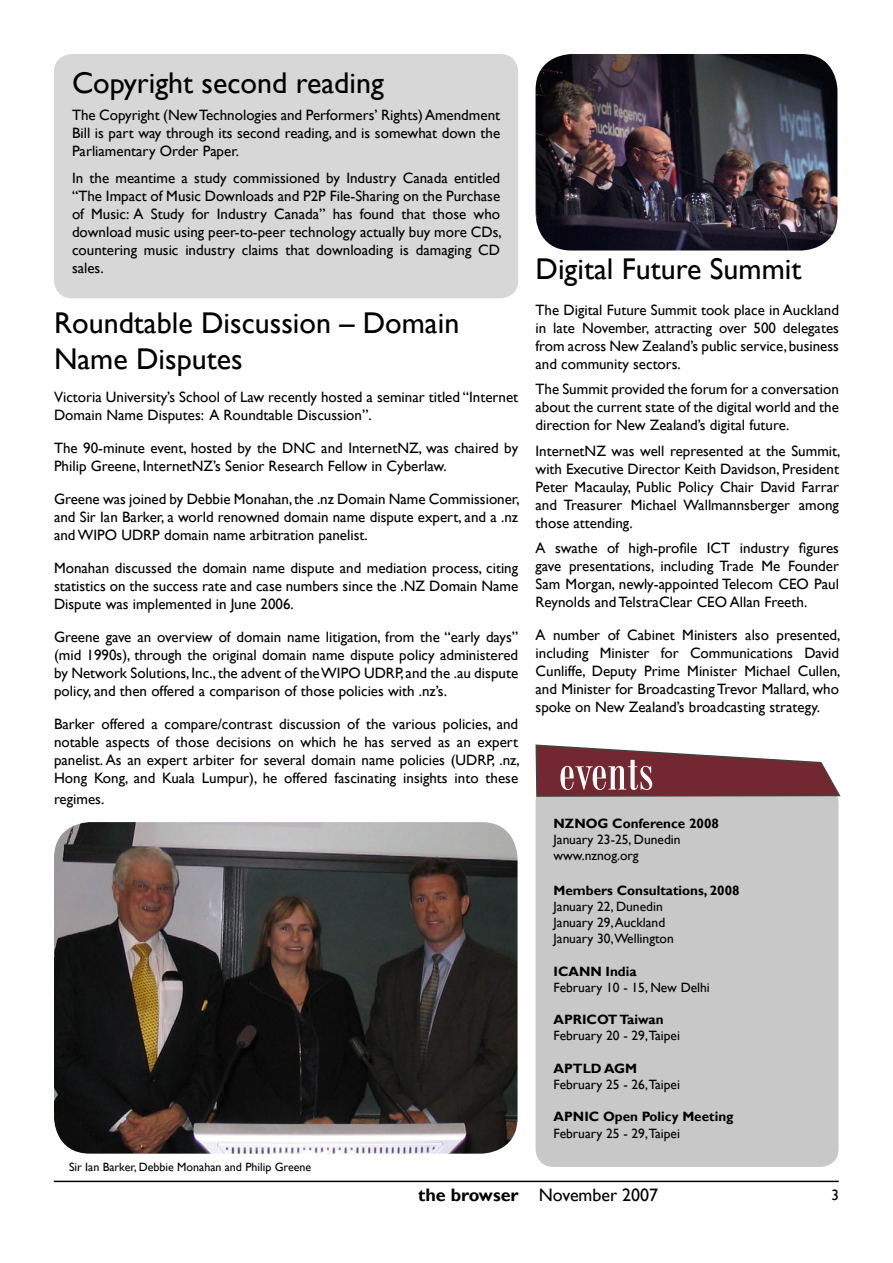
<style>
.page{position:relative;width:893px;height:1263px;background:#fff}
.page>*{position:absolute;margin:0;border:0;box-sizing:border-box;transform-origin:0 0}
.t1{font:54px "Bodoni MT Condensed";color:#fdfdfd}
.t2{font:30px/36px "Gill Sans";color:#000}
.t3{font:18px "Gill Sans";color:#000}
.t4{font:15px/18px "Gill Sans";color:#000;text-align:justify}
.t5{font:13.5px/16.2px "Gill Sans";color:#000}
.t6{font:700 13.5px "Gill Sans";color:#000}
.t7{font:12px "Gill Sans";color:#000}
.s1{font-weight:700}
</style>
<div class="page">
<hr style="left:54px;top:1180px;width:785px;height:2px;background:#000">
<div style="left:536px;top:797px;width:302px;height:370px;background:#c8c8c8"></div>
<svg style="left:535px;top:744px;width:306px;height:53px"></svg>
<div style="left:54px;top:54px;width:464px;height:244px;background:#d7d7d7"></div>
<img style="left:54px;top:822px;width:464px;height:332px">
<img style="left:536px;top:54px;width:301px;height:196px">
<h2 class="t2" style="left:72px;top:65px;width:313px">Copyright second reading</h2>
<p class="t4" style="left:72px;top:106px;width:430px">The Copyright (New Technologies and Performers’ Rights) Amendment Bill is part way through its second reading, and is somewhat down the Parliamentary Order Paper.</p>
<p class="t4" style="left:72px;top:169px;width:431px">In the meantime a study commissioned by Industry Canada entitled “The Impact of Music Downloads and P2P File-Sharing on the Purchase of Music: A Study for Industry Canada” has found that those who download music using peer-to-peer technology actually buy more CDs, countering music industry claims that downloading is damaging CD sales.</p>
<h2 class="t2" style="left:54px;top:305px;width:407px">Roundtable Discussion – Domain<br>Name Disputes</h2>
<p class="t4" style="left:54px;top:388px;width:466px">Victoria University’s School of Law recently hosted a seminar titled “Internet<br>Domain Name Disputes: A Roundtable Discussion”.</p>
<p class="t4" style="left:54px;top:439px;width:466px">The 90-minute event, hosted by the DNC and InternetNZ, was chaired by<br>Philip Greene, InternetNZ’s Senior Research Fellow in Cyberlaw.</p>
<p class="t4" style="left:54px;top:490px;width:467px">Greene was joined by Debbie Monahan, the .nz Domain Name Commissioner, and Sir Ian Barker, a world renowned domain name dispute expert, and a .nz and WIPO UDRP domain name arbitration panelist.</p>
<p class="t4" style="left:54px;top:559px;width:466px">Monahan discussed the domain name dispute and mediation process, citing statistics on the success rate and case numbers since the .NZ Domain Name Dispute was implemented in June 2006.</p>
<p class="t4" style="left:54px;top:628px;width:466px">Greene gave an overview of domain name litigation, from the “early days” (mid 1990s), through the original domain name dispute policy administered by Network Solutions, Inc., the advent of the WIPO UDRP, and the .au dispute policy, and then offered a comparison of those policies with .nz’s.</p>
<p class="t4" style="left:54px;top:715px;width:467px">Barker offered a compare/contrast discussion of the various policies, and notable aspects of those decisions on which he has served as an expert panelist. As an expert arbiter for several domain name policies (UDRP, .nz, Hong Kong, and Kuala Lumpur), he offered fascinating insights into these</p>
<p class="t4" style="left:54px;top:791px;width:52px">regimes.</p>
<p class="t7" style="left:69px;top:1160px;width:244px">Sir Ian Barker, Debbie Monahan and Philip Greene</p>
<h2 class="t2" style="left:536px;top:251px;width:267px">Digital Future Summit</h2>
<p class="t4" style="left:536px;top:301px;width:305px">The Digital Future Summit took place in Auckland in late November, attracting over 500 delegates from across New Zealand’s public service, business and community sectors.</p>
<p class="t4" style="left:536px;top:380px;width:305px">The Summit provided the forum for a conversation about the current state of the digital world and the direction for New Zealand’s digital future.</p>
<p class="t4" style="left:536px;top:442px;width:306px">InternetNZ was well represented at the Summit, with Executive Director Keith Davidson, President Peter Macaulay, Public Policy Chair David Farrar and Treasurer Michael Wallmannsberger among those attending.</p>
<p class="t4" style="left:536px;top:539px;width:305px">A swathe of high-profile ICT industry figures gave presentations, including Trade Me Founder Sam Morgan, newly-appointed Telecom CEO Paul Reynolds and TelstraClear CEO Allan Freeth.</p>
<p class="t4" style="left:536px;top:626px;width:306px">A number of Cabinet Ministers also presented, including Minister for Communications David Cunliffe, Deputy Prime Minister Michael Cullen, and Minister for Broadcasting Trevor Mallard, who spoke on New Zealand’s broadcasting strategy.</p>
<h1 class="t1" style="left:559px;top:740px;width:96px">events</h1>
<p class="t6" style="left:554px;top:815px;width:167px">NZNOG Conference 2008</p>
<p class="t5" style="left:554px;top:832px;width:129px">January 23-25, Dunedin www.nznog.org</p>
<p class="t6" style="left:554px;top:882px;width:188px">Members Consultations, 2008</p>
<p class="t5" style="left:554px;top:898px;width:122px">January 22, Dunedin<br>January 29, Auckland<br>January 30,Wellington</p>
<p class="t6" style="left:554px;top:963px;width:85px">ICANN India</p>
<p class="t5" style="left:554px;top:979px;width:158px">February 10 - 15, New Delhi</p>
<p class="t6" style="left:554px;top:1011px;width:112px">APRICOT Taiwan</p>
<p class="t5" style="left:554px;top:1028px;width:128px">February 20 - 29,Taipei</p>
<p class="t6" style="left:554px;top:1060px;width:85px">APTLD AGM</p>
<p class="t5" style="left:554px;top:1076px;width:128px">February 25 - 26,Taipei</p>
<p class="t6" style="left:554px;top:1109px;width:181px">APNIC Open Policy Meeting</p>
<p class="t5" style="left:554px;top:1125px;width:128px">February 25 - 29,Taipei</p>
<p class="t3" style="left:418px;top:1184px;width:242px"><span class="s1">the browser</span> November 2007</p>
<p class="t4" style="left:831px;top:1186px;width:9px">3</p>
</div>
